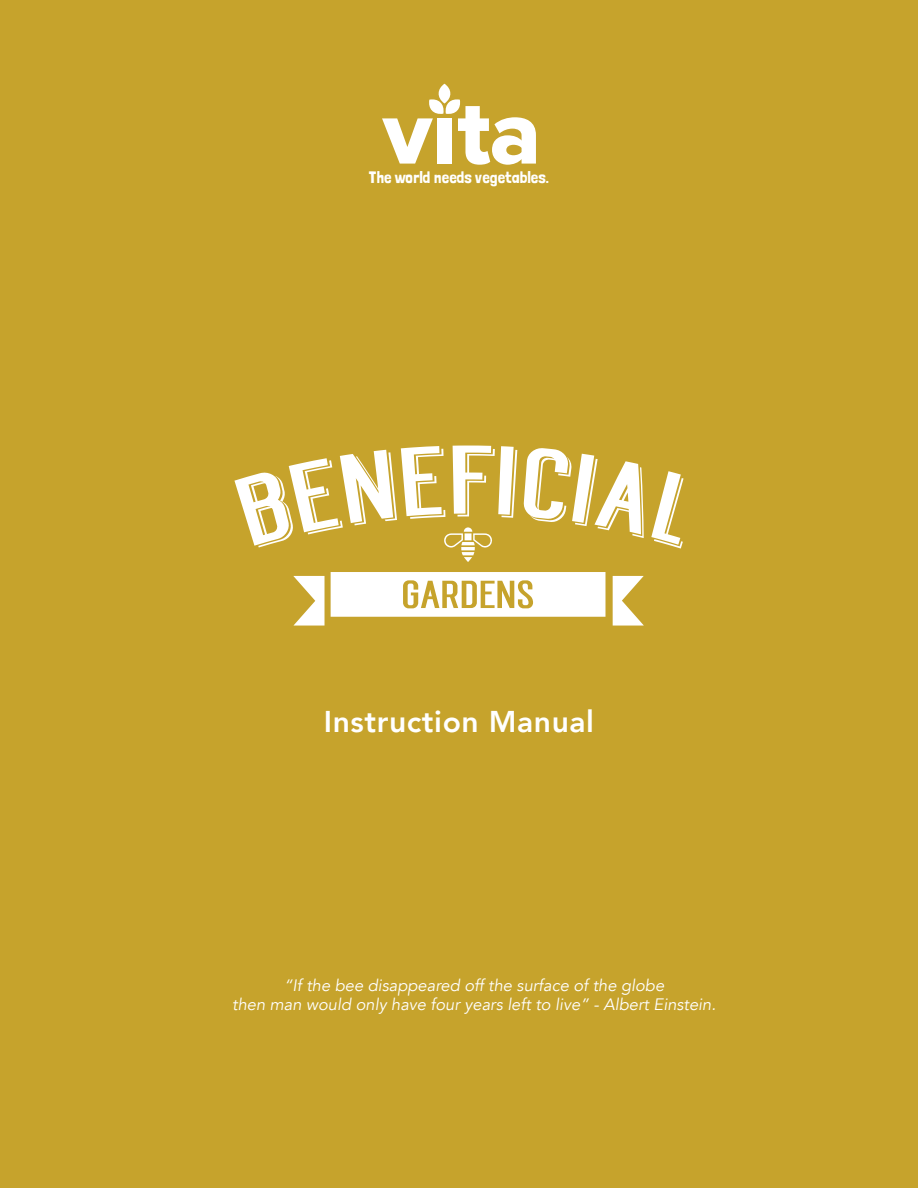
<style>
.page{position:relative;width:918px;height:1188px;background:#c6a32c}
.page>*{position:absolute;margin:0;border:0;box-sizing:border-box;transform-origin:0 0}
.t1{font:800 30px "Avenir";letter-spacing:.02em;color:#fff}
.t2{font:italic 16.5px "Avenir";color:#fff}
.t3{font:16.5px "Londrina Solid";color:#fff}
</style>
<div class="page">
<svg style="left:382px;top:84px;width:154px;height:81px"></svg>
<svg style="left:331px;top:572px;width:274px;height:45px;background:#f6f0de"></svg>
<svg style="left:293px;top:576px;width:32px;height:50px"></svg>
<svg style="left:613px;top:576px;width:31px;height:50px"></svg>
<svg style="left:524px;top:448px;width:120px;height:90px"></svg>
<svg style="left:651px;top:471px;width:33px;height:78px"></svg>
<svg style="left:234px;top:446px;width:283px;height:116px"></svg>
<p class="t3" style="left:369px;top:168px;width:182px">The world needs vegetables.</p>
<p class="t1" style="left:324px;top:698px;width:272px">Instruction Manual</p>
<p class="t2" style="left:284px;top:975px;width:382px">“If the bee disappeared off the surface of the globe</p>
<p class="t2" style="left:232px;top:995px;width:485px">then man would only have four years left to live” - Albert Einstein.</p>
</div>
